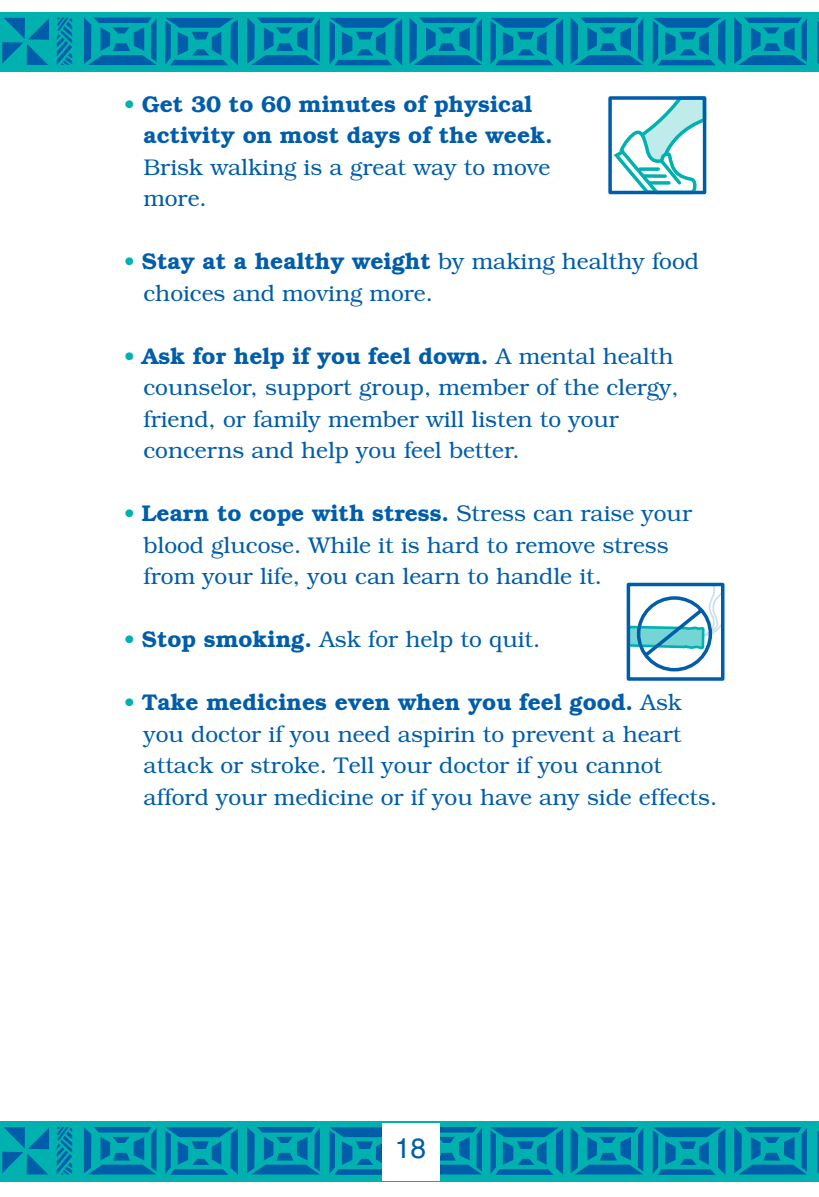
<style>
.page{position:relative;width:819px;height:1197px;background:#fff}
.page>*{position:absolute;margin:0;border:0;box-sizing:border-box;transform-origin:0 0}
.t1{font:28px "Helvetica";color:#005daa}
.Bullets{font:300 22.75px/31.5px "Bookman";color:#005daa}
.Bullets-2{font:600 22.75px/31.5px "Bookman";color:#005daa}
.s1{font-weight:300;color:#00b1b0}
.s2{font-weight:300}
.s3{color:#00b1b0}
.s4{font-weight:600}
</style>
<div class="page">
<div style="left:0;top:1122px;width:819px;height:59px;background:#00b1b0"></div>
<svg style="left:653px;top:1127px;width:72px;height:48px"></svg>
<svg style="left:491px;top:1127px;width:72px;height:48px"></svg>
<svg style="left:330px;top:1127px;width:52px;height:48px"></svg>
<svg style="left:165px;top:1127px;width:73px;height:48px"></svg>
<svg style="left:2px;top:1127px;width:47px;height:47px"></svg>
<svg style="left:57px;top:1127px;width:15px;height:47px"></svg>
<svg style="left:84px;top:1127px;width:73px;height:47px"></svg>
<svg style="left:247px;top:1127px;width:73px;height:47px"></svg>
<svg style="left:440px;top:1127px;width:42px;height:47px"></svg>
<svg style="left:571px;top:1127px;width:72px;height:47px"></svg>
<svg style="left:734px;top:1127px;width:73px;height:47px"></svg>
<div style="left:382px;top:1123px;width:58px;height:57px;background:#fff"></div>
<div style="left:0;top:12px;width:819px;height:60px;background:#00b1b0"></div>
<svg style="left:653px;top:18px;width:72px;height:47px"></svg>
<svg style="left:491px;top:18px;width:72px;height:47px"></svg>
<svg style="left:330px;top:18px;width:72px;height:47px"></svg>
<svg style="left:165px;top:18px;width:73px;height:47px"></svg>
<svg style="left:2px;top:18px;width:47px;height:47px"></svg>
<svg style="left:57px;top:18px;width:15px;height:47px"></svg>
<svg style="left:84px;top:18px;width:73px;height:47px"></svg>
<svg style="left:247px;top:18px;width:73px;height:47px"></svg>
<svg style="left:409px;top:18px;width:73px;height:47px"></svg>
<svg style="left:571px;top:18px;width:72px;height:47px"></svg>
<svg style="left:734px;top:18px;width:73px;height:47px"></svg>
<svg style="left:817px;top:1127px;width:2px;height:47px"></svg>
<svg style="left:817px;top:18px;width:2px;height:47px"></svg>
<svg style="left:613px;top:101px;width:88px;height:88px"></svg>
<div style="left:608px;top:96px;width:98px;height:98px;border:4px solid #005daa"></div>
<div style="left:627px;top:583px;width:97px;height:98px;border:4px solid #005daa"></div>
<svg style="left:627px;top:583px;width:97px;height:90px"></svg>
<p class="Bullets-2" style="left:143px;top:88px;width:411px;text-indent:-19px"><span class="s1">•</span> Get 30 to 60 minutes of physical activity on most days of the week.<br><span class="s2">Brisk walking is a great way to move more.</span></p>
<p class="Bullets" style="left:143px;top:246px;width:557px;text-indent:-19px"><span class="s3">•</span> <span class="s4">Stay at a healthy weight</span> by making healthy food choices and moving more.</p>
<p class="Bullets" style="left:143px;top:340px;width:537px;text-indent:-19px"><span class="s3">•</span> <span class="s4">Ask for help if you feel down.</span> A mental health counselor, support group, member of the clergy, friend, or family member will listen to your concerns and help you feel better.</p>
<p class="Bullets" style="left:143px;top:498px;width:550px;text-indent:-19px"><span class="s3">•</span> <span class="s4">Learn to cope with stress.</span> Stress can raise your blood glucose. While it is hard to remove stress from your life, you can learn to handle it.</p>
<p class="Bullets" style="left:124px;top:624px;width:418px"><span class="s3">•</span> <span class="s4">Stop smoking.</span> Ask for help to quit.</p>
<p class="Bullets" style="left:143px;top:687px;width:575px;text-indent:-19px"><span class="s3">•</span> <span class="s4">Take medicines even when you feel good.</span> Ask you doctor if you need aspirin to prevent a heart attack or stroke. Tell your doctor if you cannot afford your medicine or if you have any side effects.</p>
<p class="t1" style="left:395px;top:1132px;width:30px">18</p>
</div>
